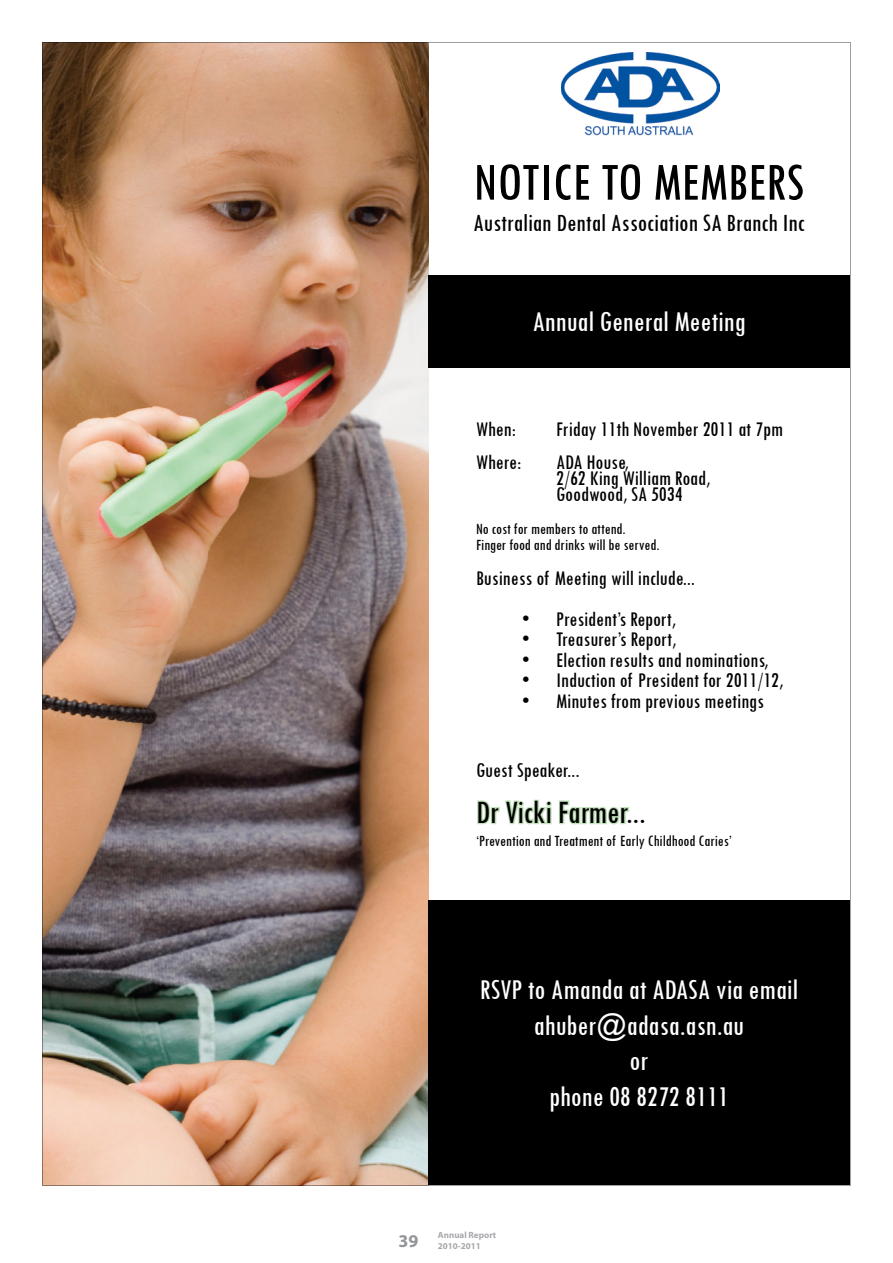
<style>
.page{position:relative;width:893px;height:1263px;background:#fff}
.page>*{position:absolute;margin:0;border:0;box-sizing:border-box;transform-origin:0 0}
.t1{font:condensed 55.65px "Tw Cen";color:#000}
.t2{font:condensed 33.9px "Tw Cen";color:#000}
.t3{font:condensed 29.85px/35.8px "Tw Cen";color:#fff;text-align:center}
.t4{font:condensed 25.8px "Tw Cen";color:#000}
.t5{font:condensed 21.75px/16.4px "Tw Cen";color:#000}
.t6{font:700 18px "Myriad";color:#939598}
.t7{font:condensed 16.35px/16.4px "Tw Cen";color:#000}
.t8{font:700 9px/10.8px "Myriad";color:#a7a9ac}
</style>
<div class="page">
<img style="left:42px;top:42px;width:808px;height:1144px">
<h1 class="t1" style="left:474px;top:158px;width:332px">NOTICE TO MEMBERS</h1>
<p class="t4" style="left:473px;top:211px;width:333px">Australian Dental Association SA Branch Inc</p>
<h3 class="t3" style="left:532px;top:305px;width:215px">Annual General Meeting</h3>
<p class="t5" style="left:476px;top:422px;width:41px">When:</p>
<p class="t5" style="left:556px;top:422px;width:228px">Friday 11th November 2011 at 7pm</p>
<p class="t5" style="left:476px;top:455px;width:47px">Where:</p>
<p class="t5" style="left:556px;top:455px;width:155px">ADA House,<br>2/62 King William Road,<br>Goodwood, SA 5034</p>
<p class="t7" style="left:476px;top:521px;width:185px">No cost for members to attend.<br>Finger food and drinks will be served.</p>
<p class="t5" style="left:476px;top:571px;width:220px">Business of Meeting will include...</p>
<p class="t5" style="left:522px;top:610px;width:155px">• President’s Report,</p>
<p class="t5" style="left:522px;top:631px;width:155px">• Treasurer’s Report,</p>
<p class="t5" style="left:522px;top:651px;width:247px">• Election results and nominations,</p>
<p class="t5" style="left:522px;top:671px;width:262px">• Induction of President for 2011/12,</p>
<p class="t5" style="left:522px;top:692px;width:243px">• Minutes from previous meetings</p>
<p class="t5" style="left:476px;top:763px;width:105px">Guest Speaker...</p>
<h2 class="t2" style="left:476px;top:797px;width:171px">Dr Vicki Farmer...</h2>
<p class="t7" style="left:476px;top:833px;width:257px">‘Prevention and Treatment of Early Childhood Caries’</p>
<h3 class="t3" style="left:480px;top:973px;width:320px">RSVP to Amanda at ADASA via email ahuber@adasa.asn.au<br>or<br>phone 08 8272 8111</h3>
<p class="t6" style="left:398px;top:1234px;width:21px">39</p>
<p class="t8" style="left:438px;top:1231px;width:60px">Annual Report<br>2010-2011</p>
</div>
